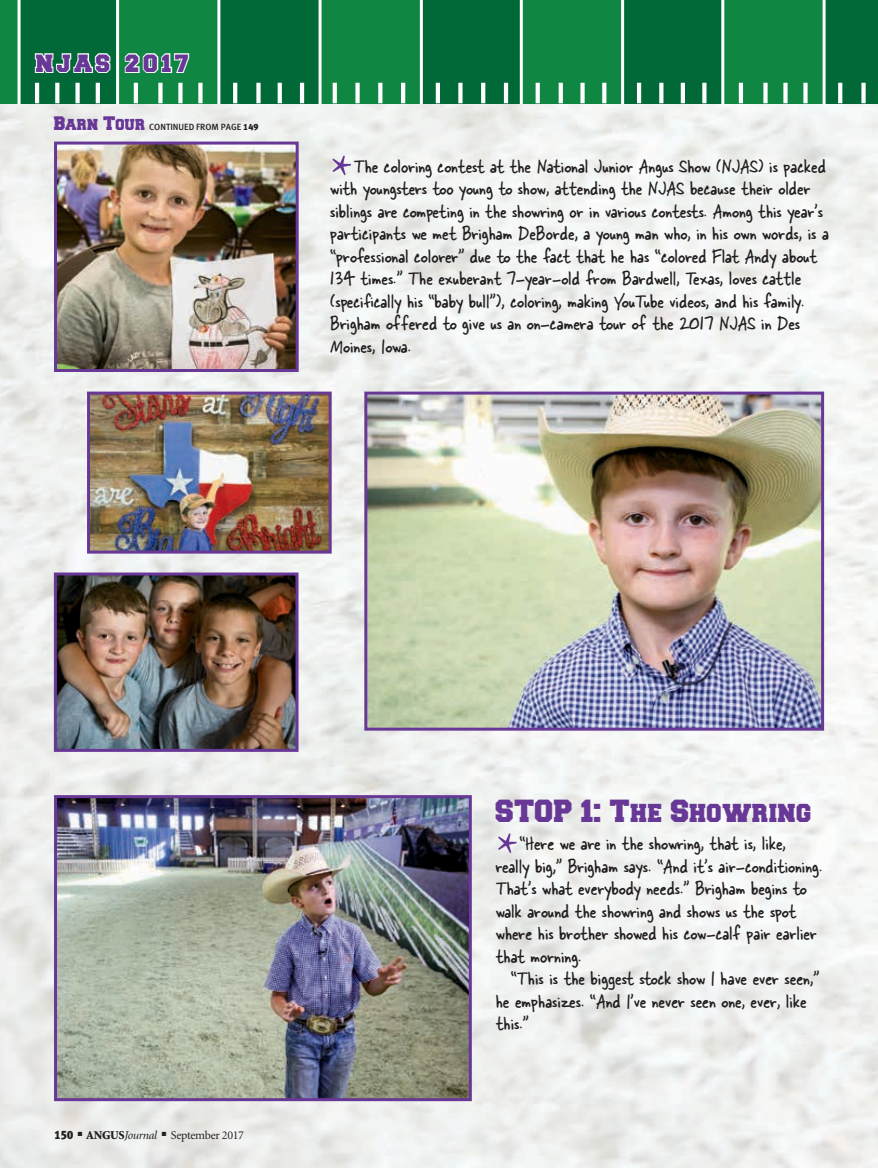
<style>
.page{position:relative;width:878px;height:1168px;background:#fff}
.page>*{position:absolute;margin:0;border:0;box-sizing:border-box;transform-origin:0 0}
.cutlines{font:57px "Minion Pro";color:#683896}
.headline{font:27px "Freshman";letter-spacing:.01em;color:#683896}
.cutlines-2{font:21px/22.5px "Skippy Sharp";color:#231f20}
.table_footnotes{font:21px "Freshman";letter-spacing:.16em;color:#683896}
.t1{font:12px "Minion";letter-spacing:-.025em;color:#231f20}
.t2{font:9px "Meta Medium LF";color:#231f20}
.s1{font-family:"Freshman";font-size:16.5px;color:#683896}
.s2{font-family:"Meta Black LF"}
.s3{font-weight:900}
.s4{font-style:italic}
</style>
<div class="page">
<img style="left:0;top:103px;width:878px;height:1065px">
<div style="left:21px;top:0;width:857px;height:103px;background:#016938"></div>
<svg style="left:0;top:0;width:21px;height:103px;background:#31975d"></svg>
<svg style="left:318px;top:0;width:105px;height:103px;background:#1d8e4e"></svg>
<div style="left:520px;top:0;width:104px;height:103px;background:#0f8743"></div>
<svg style="left:721px;top:0;width:104px;height:103px;background:#1c8d4d"></svg>
<svg style="left:861px;top:83px;width:4px;height:20px"></svg>
<svg style="left:838px;top:83px;width:4px;height:20px"></svg>
<svg style="left:803px;top:83px;width:4px;height:20px"></svg>
<svg style="left:783px;top:83px;width:4px;height:20px"></svg>
<svg style="left:763px;top:83px;width:4px;height:20px"></svg>
<div style="left:738px;top:83px;width:5px;height:20px;background:#fff"></div>
<svg style="left:702px;top:83px;width:4px;height:20px"></svg>
<div style="left:680px;top:83px;width:5px;height:20px;background:#fff"></div>
<svg style="left:659px;top:83px;width:4px;height:20px"></svg>
<hr style="left:637px;top:83px;width:4px;height:20px;background:#fff">
<svg style="left:602px;top:83px;width:4px;height:20px"></svg>
<svg style="left:580px;top:83px;width:4px;height:20px"></svg>
<div style="left:558px;top:83px;width:5px;height:20px;background:#fff"></div>
<div style="left:535px;top:83px;width:5px;height:20px;background:#fff"></div>
<hr style="left:504px;top:83px;width:4px;height:20px;background:#fff">
<svg style="left:481px;top:83px;width:4px;height:20px"></svg>
<svg style="left:458px;top:83px;width:4px;height:20px"></svg>
<hr style="left:436px;top:83px;width:4px;height:20px;background:#fff">
<hr style="left:401px;top:83px;width:4px;height:20px;background:#fff">
<svg style="left:378px;top:83px;width:4px;height:20px"></svg>
<svg style="left:355px;top:83px;width:4px;height:20px"></svg>
<div style="left:332px;top:83px;width:5px;height:20px;background:#fff"></div>
<hr style="left:300px;top:83px;width:4px;height:20px;background:#fff">
<div style="left:277px;top:83px;width:5px;height:20px;background:#fff"></div>
<svg style="left:256px;top:83px;width:4px;height:20px"></svg>
<svg style="left:233px;top:83px;width:4px;height:20px"></svg>
<svg style="left:34px;top:0;width:186px;height:103px;background:#2b8c59"></svg>
<img style="left:58px;top:146px;width:236px;height:222px">
<div style="left:54px;top:142px;width:244px;height:230px;border:3px solid #683896"></div>
<img style="left:91px;top:396px;width:237px;height:154px">
<div style="left:87px;top:392px;width:245px;height:162px;border:3px solid #683896"></div>
<img style="left:58px;top:576px;width:236px;height:172px">
<div style="left:54px;top:572px;width:244px;height:180px;border:3px solid #683896"></div>
<img style="left:58px;top:799px;width:410px;height:298px">
<div style="left:54px;top:795px;width:418px;height:306px;border:3px solid #683896"></div>
<img style="left:368px;top:396px;width:452px;height:330px">
<div style="left:364px;top:392px;width:460px;height:338px;border:3px solid #683896"></div>
<p class="table_footnotes" style="left:36px;top:54px;width:154px">NJAS 2017</p>
<p class="t2" style="left:54px;top:121px;width:206px"><span class="s1">Barn Tour</span> CONTINUED FROM PAGE <span class="s2">149</span></p>
<p class="cutlines" style="left:330px;top:137px;width:25px">*</p>
<p class="cutlines-2" style="left:330px;top:153px;width:500px;text-indent:24px">The coloring contest at the National Junior Angus Show (NJAS) is packed with youngsters too young to show, attending the NJAS because their older siblings are competing in the showring or in various contests. Among this year’s participants we met Brigham DeBorde, a young man who, in his own words, is a “professional colorer” due to the fact that he has “colored Flat Andy about 134 times.” The exuberant 7-year-old from Bardwell, Texas, loves cattle (specifically his “baby bull”), coloring, making YouTube videos, and his family.<br>Brigham offered to give us an on-camera tour of the 2017 NJAS in Des Moines, Iowa.</p>
<p class="t1" style="left:54px;top:1129px;width:191px"><span class="s2">150</span> ■ <span class="s3">ANGUS</span><span class="s4">Journal</span> ■ September 2017</p>
<p class="headline" style="left:496px;top:799px;width:318px">STOP 1: The Showring</p>
<p class="cutlines" style="left:496px;top:815px;width:25px">*</p>
<p class="cutlines-2" style="left:496px;top:831px;width:328px;text-indent:24px">“Here we are in the showring, that is, like, really big,” Brigham says. “And it’s air-conditioning.<br>That’s what everybody needs.” Brigham begins to walk around the showring and shows us the spot where his brother showed his cow-calf pair earlier that morning.</p>
<p class="cutlines-2" style="left:496px;top:966px;width:325px;text-indent:15px">“This is the biggest stock show I have ever seen,” he emphasizes. “And I’ve never seen one, ever, like this.”</p>
</div>
